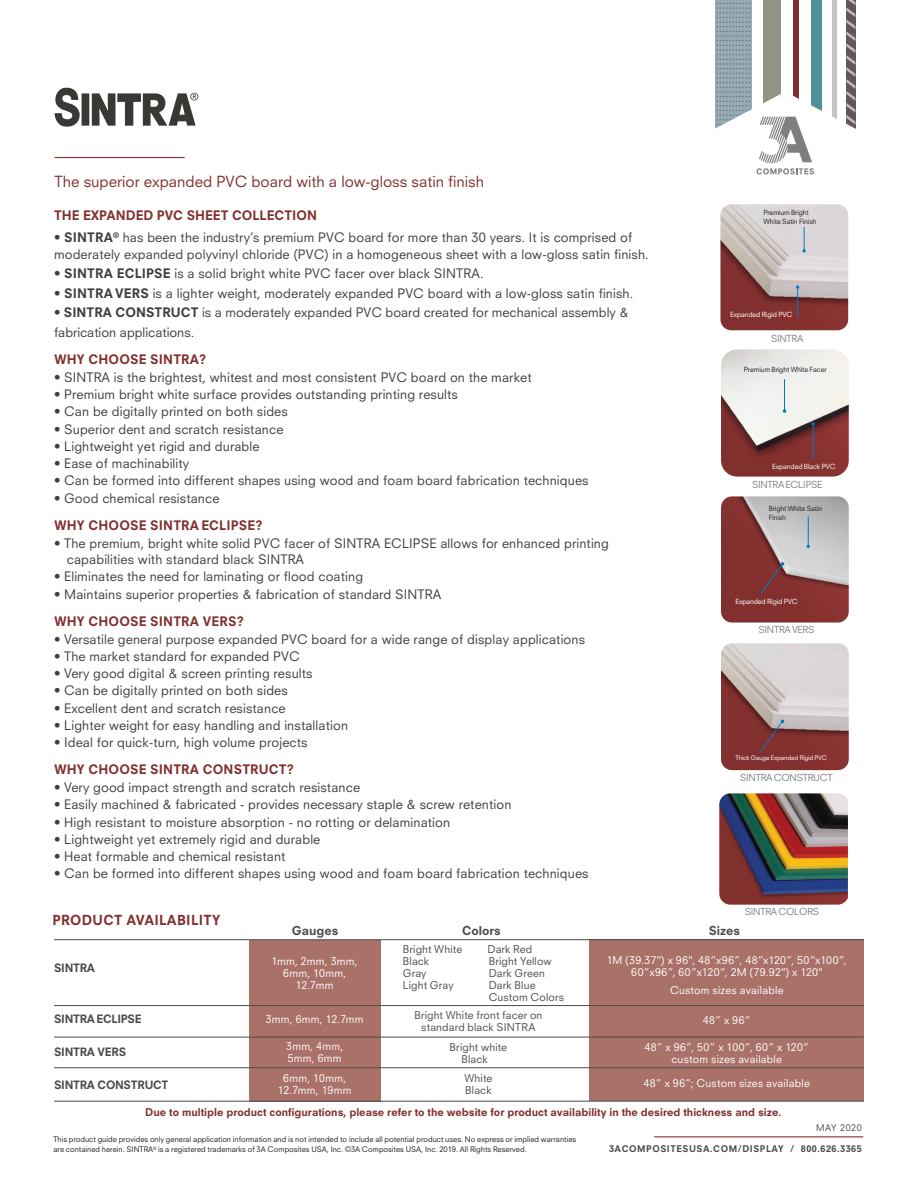
<style>
.page{position:relative;width:918px;height:1188px;background:#fff}
.page>*{position:absolute;margin:0;border:0;box-sizing:border-box;transform-origin:0 0}
.t1{font:15px "Neuzeit SLT Std";color:#81302f}
.t2{font:800 13.5px "Neuzeit SLT Std";letter-spacing:.02em;color:#81302f}
.t3{font:12.75px/19.5px "Neuzeit SLT Std";letter-spacing:.01em;color:#3e3e3f}
.t4{font:800 12.75px "Neuzeit SLT Std";letter-spacing:.01em;color:#81302f}
.t5{font:800 12px "Neuzeit SLT Std";color:#4b4c4d}
.t6{font:800 11.25px "Neuzeit SLT Std";letter-spacing:-.025em;color:#4b4c4d}
.t7{font:10.5px/12px "Neuzeit SLT Std";letter-spacing:.025em;color:#fff;text-align:center}
.t8{font:10.5px/12px "Neuzeit SLT Std";letter-spacing:.015em;color:#4b4c4d;text-align:center}
.t9{font:800 10.5px "Neuzeit SLT Std";color:#81302f}
.t10{font:10.5px "Neuzeit SLT Std";letter-spacing:.045em;color:#fff}
.t11{font:9.45px "Neuzeit SLT Std";letter-spacing:-.025em;color:#808285}
.t12{font:800 9px "Neuzeit SLT Std";letter-spacing:.06em;color:#4b4c4d}
.t13{font:9px "Neuzeit SLT Std";letter-spacing:.06em;color:#4b4c4d}
.t14{font:7.5px/10.5px "Neuzeit SLT Std";color:#231f20}
.t15{font:6.9px/9px "Neuzeit SLT Std";letter-spacing:-.02em;color:#231f20}
.t16{font:6.9px "Neuzeit SLT Std";letter-spacing:-.02em;color:#fff}
.t17{font:6.15px "Neuzeit SLT Std";letter-spacing:-.02em;color:#fff}
.s1{font-weight:800}
</style>
<div class="page">
<svg style="left:715px;top:0;width:141px;height:175px"></svg>
<hr style="left:654px;top:1136px;width:209px;height:1px;background:#822f2d">
<img style="left:721px;top:496px;width:128px;height:127px">
<svg style="left:759px;top:562px;width:26px;height:33px"></svg>
<hr style="left:808px;top:516px;width:1px;height:30px;background:#0079c2">
<img style="left:720px;top:204px;width:128px;height:126px">
<img style="left:719px;top:793px;width:129px;height:112px">
<img style="left:721px;top:643px;width:128px;height:127px">
<div style="left:590px;top:939px;width:274px;height:162px;background:#a97168"></div>
<div style="left:249px;top:940px;width:132px;height:161px;background:#a97168"></div>
<hr style="left:54px;top:939px;width:810px;height:1px;background:#4b4c4d">
<hr style="left:54px;top:1067px;width:810px;height:1px;background:#4b4c4d">
<hr style="left:54px;top:1101px;width:810px;height:1px;background:#4b4c4d">
<hr style="left:54px;top:1005px;width:810px;height:1px;background:#4b4c4d">
<hr style="left:54px;top:1037px;width:810px;height:1px;background:#4b4c4d">
<img style="left:721px;top:349px;width:128px;height:128px">
<hr style="left:797px;top:287px;width:1px;height:30px;background:#0079c2">
<svg style="left:802px;top:227px;width:4px;height:25px"></svg>
<hr style="left:813px;top:424px;width:1px;height:35px;background:#0079c2">
<hr style="left:784px;top:379px;width:1px;height:32px;background:#0079c2">
<svg style="left:55px;top:88px;width:143px;height:39px"></svg>
<hr style="left:55px;top:157px;width:130px;height:1px;background:#81302f">
<svg style="left:759px;top:719px;width:26px;height:34px"></svg>
<p class="t1" style="left:55px;top:172px;width:431px">The superior expanded PVC board with a low-gloss satin finish</p>
<p class="t4" style="left:54px;top:207px;width:264px">THE EXPANDED PVC SHEET COLLECTION</p>
<p class="t3" style="left:54px;top:228px;width:580px">• <span class="s1">SINTRA</span><sup>®</sup> has been the industry’s premium PVC board for more than 30 years. It is comprised of</p>
<p class="t3" style="left:54px;top:244px;width:596px">moderately expanded polyvinyl chloride (PVC) in a homogeneous sheet with a low-gloss satin finish.</p>
<p class="t3" style="left:54px;top:264px;width:431px">• <span class="s1">SINTRA ECLIPSE</span> is a solid bright white PVC facer over black SINTRA.</p>
<p class="t3" style="left:54px;top:283px;width:581px">• <span class="s1">SINTRA VERS</span> is a lighter weight, moderately expanded PVC board with a low-gloss satin finish.</p>
<p class="t3" style="left:54px;top:303px;width:576px">• <span class="s1">SINTRA CONSTRUCT</span> is a moderately expanded PVC board created for mechanical assembly &amp; fabrication applications.</p>
<p class="t4" style="left:54px;top:351px;width:154px">WHY CHOOSE SINTRA?</p>
<p class="t3" style="left:54px;top:367px;width:479px">• SINTRA is the brightest, whitest and most consistent PVC board on the market</p>
<p class="t3" style="left:54px;top:385px;width:406px">• Premium bright white surface provides outstanding printing results</p>
<p class="t3" style="left:54px;top:402px;width:235px">• Can be digitally printed on both sides</p>
<p class="t3" style="left:54px;top:419px;width:231px">• Superior dent and scratch resistance</p>
<p class="t3" style="left:54px;top:436px;width:207px">• Lightweight yet rigid and durable</p>
<p class="t3" style="left:54px;top:454px;width:137px">• Ease of machinability</p>
<p class="t3" style="left:54px;top:471px;width:536px">• Can be formed into different shapes using wood and foam board fabrication techniques</p>
<p class="t3" style="left:54px;top:488px;width:167px">• Good chemical resistance</p>
<p class="t4" style="left:54px;top:517px;width:210px">WHY CHOOSE SINTRA ECLIPSE?</p>
<p class="t3" style="left:67px;top:535px;width:544px;line-height:16.5px;text-indent:-13px">• The premium, bright white solid PVC facer of SINTRA ECLIPSE allows for enhanced printing capabilities with standard black SINTRA</p>
<p class="t3" style="left:54px;top:567px;width:311px">• Eliminates the need for laminating or flood coating</p>
<p class="t3" style="left:54px;top:584px;width:389px">• Maintains superior properties &amp; fabrication of standard SINTRA</p>
<p class="t4" style="left:54px;top:613px;width:191px">WHY CHOOSE SINTRA VERS?</p>
<p class="t3" style="left:54px;top:629px;width:533px">• Versatile general purpose expanded PVC board for a wide range of display applications</p>
<p class="t3" style="left:54px;top:646px;width:247px">• The market standard for expanded PVC</p>
<p class="t3" style="left:54px;top:664px;width:260px">• Very good digital &amp; screen printing results</p>
<p class="t3" style="left:54px;top:681px;width:235px">• Can be digitally printed on both sides</p>
<p class="t3" style="left:54px;top:698px;width:233px">• Excellent dent and scratch resistance</p>
<p class="t3" style="left:54px;top:715px;width:296px">• Lighter weight for easy handling and installation</p>
<p class="t3" style="left:54px;top:733px;width:255px">• Ideal for quick-turn, high volume projects</p>
<p class="t4" style="left:54px;top:762px;width:241px">WHY CHOOSE SINTRA CONSTRUCT?</p>
<p class="t3" style="left:54px;top:778px;width:308px">• Very good impact strength and scratch resistance</p>
<p class="t3" style="left:54px;top:795px;width:459px">• Easily machined &amp; fabricated - provides necessary staple &amp; screw retention</p>
<p class="t3" style="left:54px;top:812px;width:398px">• High resistant to moisture absorption - no rotting or delamination</p>
<p class="t3" style="left:54px;top:829px;width:268px">• Lightweight yet extremely rigid and durable</p>
<p class="t3" style="left:54px;top:847px;width:233px">• Heat formable and chemical resistant</p>
<p class="t3" style="left:54px;top:864px;width:536px">• Can be formed into different shapes using wood and foam board fabrication techniques</p>
<p class="t15" style="left:763px;top:207px;width:55px">Premium Bright<br>White Satin Finish</p>
<p class="t16" style="left:730px;top:310px;width:64px">Expanded Rigid PVC</p>
<p class="t11" style="left:771px;top:332px;width:34px">SINTRA</p>
<p class="t15" style="left:744px;top:365px;width:84px">Premium Bright White Facer</p>
<p class="t16" style="left:772px;top:462px;width:65px">Expanded Black PVC</p>
<p class="t11" style="left:752px;top:478px;width:72px">SINTRAECLIPSE</p>
<p class="t15" style="left:769px;top:504px;width:55px">Bright White Satin<br>Finish</p>
<p class="t16" style="left:735px;top:597px;width:64px">Expanded Rigid PVC</p>
<p class="t11" style="left:758px;top:624px;width:58px">SINTRAVERS</p>
<p class="t17" style="left:735px;top:754px;width:93px">Thick Gauge Expanded Rigid PVC</p>
<p class="t11" style="left:740px;top:772px;width:94px">SINTRACONSTRUCT</p>
<p class="t2" style="left:52px;top:912px;width:169px">PRODUCT AVAILABILITY</p>
<p class="t6" style="left:54px;top:961px;width:43px">SINTRA</p>
<p class="t6" style="left:54px;top:1012px;width:89px">SINTRAECLIPSE</p>
<p class="t6" style="left:54px;top:1045px;width:74px">SINTRA VERS</p>
<p class="t6" style="left:54px;top:1078px;width:116px">SINTRA CONSTRUCT</p>
<p class="t11" style="left:745px;top:906px;width:76px">SINTRACOLORS</p>
<p class="t5" style="left:292px;top:923px;width:48px">Gauges</p>
<p class="t5" style="left:462px;top:923px;width:40px">Colors</p>
<p class="t5" style="left:709px;top:923px;width:33px">Sizes</p>
<p class="t7" style="left:272px;top:955px;width:88px">1mm, 2mm, 3mm,<br>6mm, 10mm,<br>12.7mm</p>
<p class="t7" style="left:266px;top:1013px;width:99px">3mm, 6mm, 12.7mm</p>
<p class="t7" style="left:286px;top:1040px;width:59px">3mm, 4mm,</p>
<p class="t7" style="left:288px;top:1052px;width:56px">5mm, 6mm</p>
<p class="t7" style="left:278px;top:1072px;width:75px">6mm, 10mm,<br>12.7mm, 19mm</p>
<p class="t8" style="left:403px;top:943px;width:61px">Bright White</p>
<p class="t8" style="left:487px;top:943px;width:46px">Dark Red</p>
<p class="t8" style="left:403px;top:955px;width:28px">Black</p>
<p class="t8" style="left:489px;top:955px;width:64px">Bright Yellow</p>
<p class="t8" style="left:403px;top:967px;width:25px">Gray</p>
<p class="t8" style="left:489px;top:967px;width:58px">Dark Green</p>
<p class="t8" style="left:403px;top:979px;width:52px">Light Gray</p>
<p class="t8" style="left:489px;top:979px;width:48px">Dark Blue</p>
<p class="t8" style="left:489px;top:991px;width:77px">Custom Colors</p>
<p class="t8" style="left:414px;top:1009px;width:130px">Bright White front facer on standard black SINTRA</p>
<p class="t8" style="left:450px;top:1041px;width:59px">Bright white</p>
<p class="t8" style="left:461px;top:1053px;width:28px">Black</p>
<p class="t8" style="left:464px;top:1072px;width:29px">White</p>
<p class="t8" style="left:465px;top:1084px;width:28px">Black</p>
<p class="t7" style="left:607px;top:955px;width:242px">1M (39.37") x 96", 48”x96”, 48”x120”, 50”x100”,<br>60”x96”, 60”x120”, 2M (79.92") x 120"</p>
<p class="t7" style="left:670px;top:985px;width:115px">Custom sizes available</p>
<p class="t7" style="left:703px;top:1015px;width:49px">48” x 96”</p>
<p class="t10" style="left:644px;top:1041px;width:166px">48” x 96”, 50” x 100”, 60” x 120”</p>
<p class="t7" style="left:671px;top:1054px;width:112px">custom sizes available</p>
<p class="t7" style="left:644px;top:1078px;width:168px">48” x 96”; Custom sizes available</p>
<p class="t9" style="left:145px;top:1106px;width:638px">Due to multiple product configurations, please refer to the website for product availability in the desired thickness and size.</p>
<p class="t13" style="left:816px;top:1122px;width:47px">MAY 2020</p>
<p class="t14" style="left:53px;top:1134px;width:524px">This product guide provides only general application information and is not intended to include all potential product uses. No express or implied warranties are contained herein. SINTRA<sup>®</sup> is a registered trademarks of 3A Composites USA, Inc. ©3A Composites USA, Inc. 2019. All Rights Reserved.</p>
<p class="t12" style="left:609px;top:1143px;width:254px">3ACOMPOSITESUSA.COM/DISPLAY / 800.626.3365</p>
</div>
